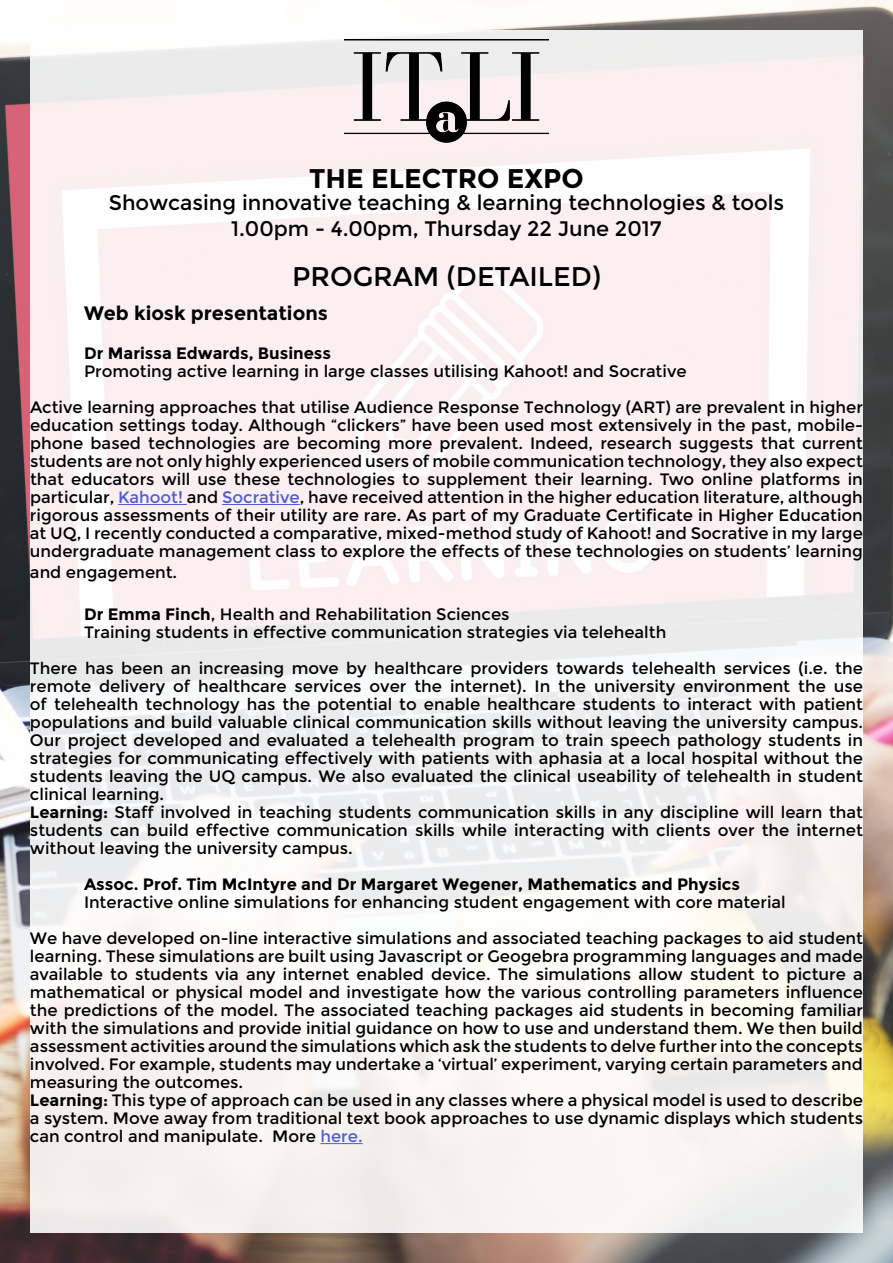
<style>
.page{position:relative;width:893px;height:1263px;background:#fff}
.page>*{position:absolute;margin:0;border:0;box-sizing:border-box;transform-origin:0 0}
.t1{font:27px "Montserrat";color:#000}
.t2{font:700 27px "Montserrat";color:#000}
.t3{font:21px/25.5px "Montserrat";color:#000;text-align:center}
.t4{font:700 19.5px "Montserrat";color:#000}
.t5{font:16.5px/18px "Montserrat";color:#000}
.t6{font:700 16.5px "Montserrat";color:#000}
.s1{color:#4f5cd6}
.s2{font-weight:700}
</style>
<div class="page">
<img style="left:0;top:0;width:893px;height:1263px">
<div style="left:30px;top:30px;width:833px;height:1203px;background:linear-gradient(to right,#f7f2f3,#f8f3f2)"></div>
<img style="left:344px;top:40px;width:205px;height:103px">
<hr style="left:118px;top:504px;width:69px;height:1px;background:#4f5cd6">
<hr style="left:222px;top:504px;width:78px;height:1px;background:#4f5cd6">
<hr style="left:320px;top:1143px;width:43px;height:1px;background:#4f5cd6">
<h1 class="t2" style="left:309px;top:162px;width:276px">THE ELECTRO EXPO</h1>
<p class="t3" style="left:109px;top:190px;width:677px">Showcasing innovative teaching &amp; learning technologies &amp; tools<br>1.00pm - 4.00pm, Thursday 22 June 2017</p>
<h1 class="t1" style="left:292px;top:261px;width:310px">PROGRAM (DETAILED)</h1>
<p class="t4" style="left:84px;top:302px;width:245px">Web kiosk presentations</p>
<p class="t6" style="left:84px;top:344px;width:249px">Dr Marissa Edwards, Business</p>
<p class="t5" style="left:30px;top:354px;width:834px;line-height:36px;text-indent:54px">Promoting active learning in large classes utilising Kahoot! and Socrative<br>Active learning approaches that utilise Audience Response Technology (ART) are prevalent in higher</p>
<p class="t5" style="left:30px;top:417px;width:834px;text-align:justify">education settings today. Although “clickers” have been used most extensively in the past, mobile&shy;phone based technologies are becoming more prevalent. Indeed, research suggests that current students are not only highly experienced users of mobile communication technology, they also expect that educators will use these technologies to supplement their learning. Two online platforms in particular, <span class="s1">Kahoot!</span> and <span class="s1">Socrative</span>, have received attention in the higher education literature, although rigorous assessments of their utility are rare. As part of my Graduate Certificate in Higher Education at UQ, I recently conducted a comparative, mixed-method study of Kahoot! and Socrative in my large undergraduate management class to explore the effects of these technologies on students’ learning</p>
<p class="t5" style="left:30px;top:564px;width:149px">and engagement.</p>
<p class="t5" style="left:84px;top:606px;width:584px"><span class="s2">Dr Emma Finch</span>, Health and Rehabilitation Sciences<br>Training students in effective communication strategies via telehealth</p>
<p class="t5" style="left:30px;top:660px;width:834px">There has been an increasing move by healthcare providers towards telehealth services (i.e. the remote delivery of healthcare services over the internet). In the university environment the use of telehealth technology has the potential to enable healthcare students to interact with patient populations and build valuable clinical communication skills without leaving the university campus.<br>Our project developed and evaluated a telehealth program to train speech pathology students in strategies for communicating effectively with patients with aphasia at a local hospital without the students leaving the UQ campus. We also evaluated the clinical useability of telehealth in student clinical learning.<br><span class="s2">Learning:</span> Staff involved in teaching students communication skills in any discipline will learn that students can build effective communication skills while interacting with clients over the internet without leaving the university campus.</p>
<p class="t6" style="left:84px;top:875px;width:657px">Assoc. Prof. Tim McIntyre and Dr Margaret Wegener, Mathematics and Physics</p>
<p class="t5" style="left:30px;top:885px;width:834px;line-height:36px;text-indent:54px">Interactive online simulations for enhancing student engagement with core material<br>We have developed on-line interactive simulations and associated teaching packages to aid student</p>
<p class="t5" style="left:30px;top:948px;width:834px">learning. These simulations are built using Javascript or Geogebra programming languages and made available to students via any internet enabled device. The simulations allow student to picture a mathematical or physical model and investigate how the various controlling parameters influence the predictions of the model. The associated teaching packages aid students in becoming familiar with the simulations and provide initial guidance on how to use and understand them. We then build assessment activities around the simulations which ask the students to delve further into the concepts involved. For example, students may undertake a ‘virtual’ experiment, varying certain parameters and measuring the outcomes.<br><span class="s2">Learning:</span> This type of approach can be used in any classes where a physical model is used to describe a system. Move away from traditional text book approaches to use dynamic displays which students can control and manipulate. More <span class="s1">here.</span></p>
</div>
